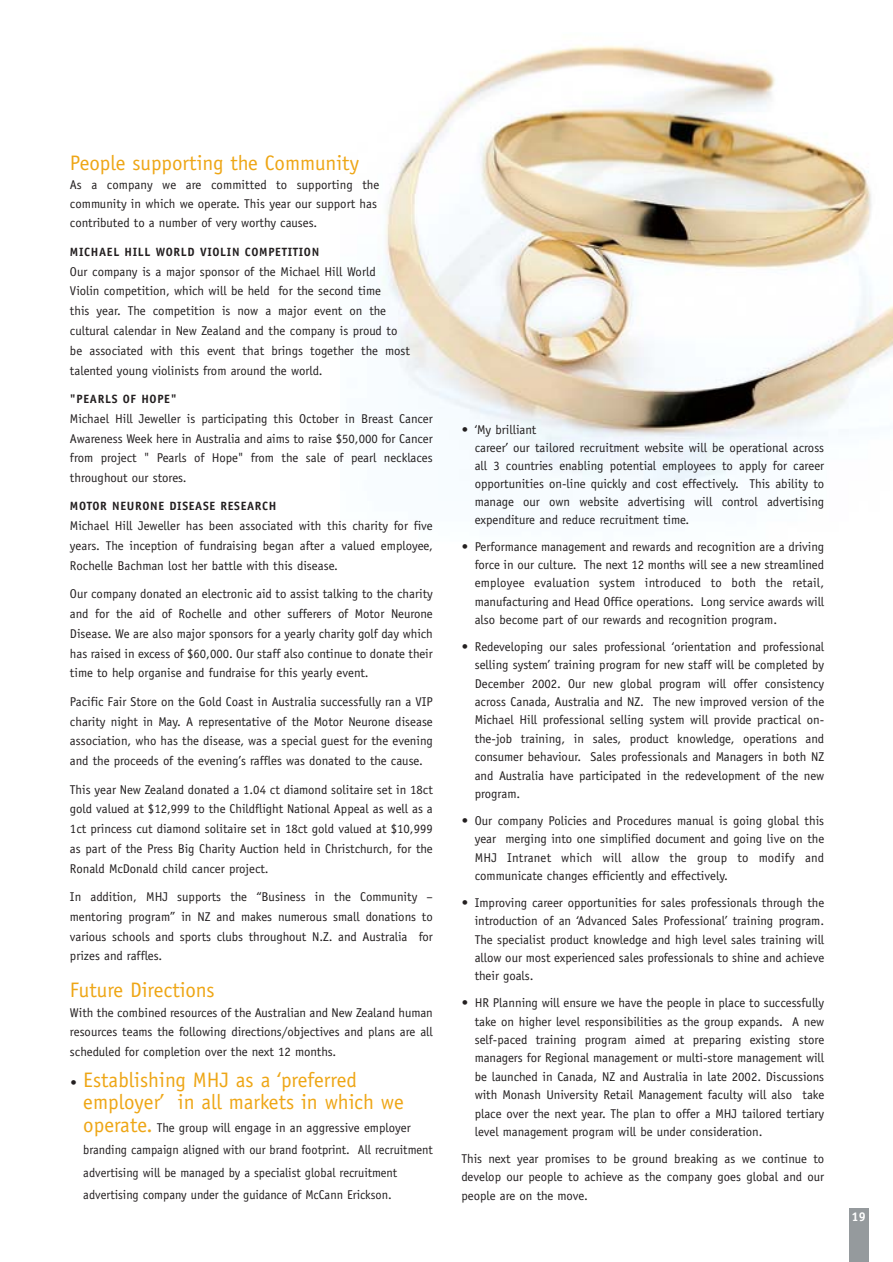
<style>
.page{position:relative;width:893px;height:1262px;background:#fff}
.page>*{position:absolute;margin:0;border:0;box-sizing:border-box;transform-origin:0 0}
.t1{font:21px/22.5px "Officina Sans";color:#eea616}
.t2{font:12.75px/18.5px "Officina Sans";color:#231f20;text-align:justify}
.t3{font:700 12.75px "Officina Sans";color:#fff}
.t4{font:700 12px "Officina Sans";letter-spacing:.055em;color:#231f20}
.s1{font-size:12.75px;color:#231f20}
.s2{font-size:21px;color:#eea616}
</style>
<div class="page">
<div style="left:849px;top:1208px;width:19px;height:53px;background:#959a9d"></div>
<img style="left:378px;top:45px;width:514px;height:438px">
<h1 class="t1" style="left:70px;top:153px;width:290px">People supporting the Community</h1>
<p class="t2" style="left:70px;top:176px;width:311px;line-height:19.2px;text-align:left">As a company we are committed to supporting the community in which we operate. This year our support has contributed to a number of very worthy causes.</p>
<p class="t4" style="left:70px;top:247px;width:251px">MICHAEL HILL WORLD VIOLIN COMPETITION</p>
<p class="t2" style="left:70px;top:262px;width:341px;line-height:19.8px;text-align:left">Our company is a major sponsor of the Michael Hill World<br>Violin competition, which will be held for the second time<br>this year. The competition is now a major event on the cultural calendar in New Zealand and the company is proud to be associated with this event that brings together the most talented young violinists from around the world.</p>
<p class="t4" style="left:70px;top:394px;width:108px">"PEARLS OF HOPE"</p>
<p class="t2" style="left:70px;top:409px;width:364px;line-height:19.8px">Michael Hill Jeweller is participating this October in Breast Cancer Awareness Week here in Australia and aims to raise $50,000 for Cancer from project " Pearls of Hope" from the sale of pearl necklaces throughout our stores.</p>
<p class="t4" style="left:70px;top:502px;width:208px">MOTOR NEURONE DISEASE RESEARCH</p>
<p class="t2" style="left:70px;top:517px;width:364px;line-height:19.8px">Michael Hill Jeweller has been associated with this charity for five years. The inception of fundraising began after a valued employee, Rochelle Bachman lost her battle with this disease.</p>
<p class="t2" style="left:70px;top:585px;width:364px;line-height:19.8px">Our company donated an electronic aid to assist talking to the charity and for the aid of Rochelle and other sufferers of Motor Neurone Disease. We are also major sponsors for a yearly charity golf day which has raised in excess of $60,000. Our staff also continue to donate their time to help organise and fundraise for this yearly event.</p>
<p class="t2" style="left:70px;top:692px;width:364px;line-height:19.8px">Pacific Fair Store on the Gold Coast in Australia successfully ran a VIP charity night in May. A representative of the Motor Neurone disease association, who has the disease, was a special guest for the evening and the proceeds of the evening’s raffles was donated to the cause.</p>
<p class="t2" style="left:70px;top:780px;width:364px;line-height:19.8px">This year New Zealand donated a 1.04 ct diamond solitaire set in 18ct gold valued at $12,999 to the Childflight National Appeal as well as a 1ct princess cut diamond solitaire set in 18ct gold valued at $10,999 as part of the Press Big Charity Auction held in Christchurch, for the Ronald McDonald child cancer project.</p>
<p class="t2" style="left:70px;top:888px;width:364px;line-height:19.8px">In addition, MHJ supports the “Business in the Community – mentoring program” in NZ and makes numerous small donations to various schools and sports clubs throughout N.Z. and Australia for prizes and raffles.</p>
<h1 class="t1" style="left:70px;top:980px;width:146px">Future Directions</h1>
<p class="t2" style="left:70px;top:1003px;width:364px;line-height:19.5px">With the combined resources of the Australian and New Zealand human resources teams the following directions/objectives and plans are all scheduled for completion over the next 12 months.</p>
<h1 class="t1" style="left:83px;top:1069px;width:322px;text-indent:-13px"><span class="s1">•</span> Establishing MHJ as a ‘preferred employer’ in all markets in which we</h1>
<p class="t2" style="left:83px;top:1117px;width:351px;line-height:22.5px;text-align:left"><span class="s2">operate.</span> The group will engage in an aggressive employer branding campaign aligned with our brand footprint. All recruitment advertising will be managed by a specialist global recruitment advertising company under the guidance of McCann Erickson.</p>
<p class="t2" style="left:474px;top:421px;width:351px;line-height:18px;text-align:left;text-indent:-13px">• ‘My brilliant<br>career’ our tailored recruitment website will be operational across all 3 countries enabling potential employees to apply for career opportunities on-line quickly and cost effectively. This ability to manage our own website advertising will control advertising expenditure and reduce recruitment time.</p>
<p class="t2" style="left:474px;top:538px;width:351px;text-indent:-13px">• Performance management and rewards and recognition are a driving force in our culture. The next 12 months will see a new streamlined employee evaluation system introduced to both the retail, manufacturing and Head Office operations. Long service awards will also become part of our rewards and recognition program.</p>
<p class="t2" style="left:474px;top:638px;width:351px;text-indent:-13px">• Redeveloping our sales professional ‘orientation and professional selling system’ training program for new staff will be completed by December 2002. Our new global program will offer consistency across Canada, Australia and NZ. The new improved version of the Michael Hill professional selling system will provide practical on&shy;the-job training, in sales, product knowledge, operations and consumer behaviour. Sales professionals and Managers in both NZ and Australia have participated in the redevelopment of the new program.</p>
<p class="t2" style="left:474px;top:812px;width:351px;text-indent:-13px">• Our company Policies and Procedures manual is going global this year merging into one simplified document and going live on the MHJ Intranet which will allow the group to modify and communicate changes efficiently and effectively.</p>
<p class="t2" style="left:474px;top:894px;width:351px;text-indent:-13px">• Improving career opportunities for sales professionals through the introduction of an ‘Advanced Sales Professional’ training program.<br>The specialist product knowledge and high level sales training will allow our most experienced sales professionals to shine and achieve their goals.</p>
<p class="t2" style="left:474px;top:994px;width:351px;text-indent:-13px">• HR Planning will ensure we have the people in place to successfully take on higher level responsibilities as the group expands. A new self-paced training program aimed at preparing existing store managers for Regional management or multi-store management will be launched in Canada, NZ and Australia in late 2002. Discussions with Monash University Retail Management faculty will also take place over the next year. The plan to offer a MHJ tailored tertiary level management program will be under consideration.</p>
<p class="t2" style="left:461px;top:1150px;width:364px">This next year promises to be ground breaking as we continue to develop our people to achieve as the company goes global and our people are on the move.</p>
<p class="t3" style="left:851px;top:1211px;width:16px">19</p>
</div>
